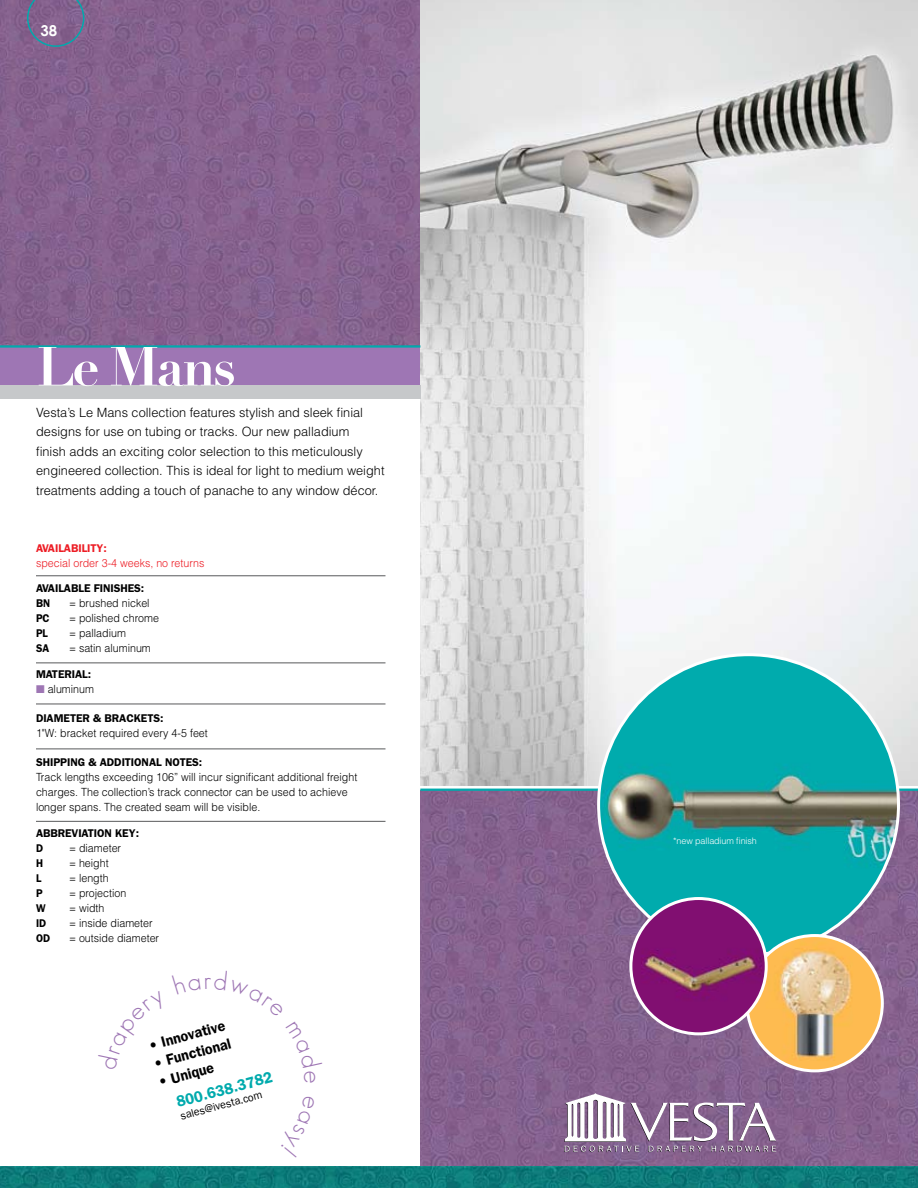
<style>
.page{position:relative;width:918px;height:1188px;background:#fff}
.page>*{position:absolute;margin:0;border:0;box-sizing:border-box;transform-origin:0 0}
.t1{font:700 54px "Didot";letter-spacing:-.05em;color:#fff}
.t2{font:600 15.75px "Franklin Gothic";color:#00aaad;scale:.95 1}
.t3{font:600 15px "Franklin Gothic";color:#000;scale:.95 1}
.t4{font:700 15px "Century Gothic";color:#fff}
.t5{font:300 12.75px/19.5px "Helvetica LT Std";color:#000}
.t6{font:300 11.25px/15px "Helvetica LT Std";color:#000;scale:.95 1}
.t7{font:600 11.25px/15px "Franklin Gothic";letter-spacing:-.005em;color:#000}
.t8{font:300 11.25px "Helvetica LT Std";color:#ed1c24;scale:.95 1}
.t9{font:11.25px "Franklin Gothic";color:#000;scale:.95 1}
.t10{font:600 11.25px "Franklin Gothic";letter-spacing:-.005em;color:#000;scale:.95 1}
.t11{font:600 11.25px "Franklin Gothic";letter-spacing:-.005em;color:#ed1c24}
.t12{font:300 9px "Helvetica LT Std";letter-spacing:-.01em;color:#fff}
.s1{color:#9e76b4}
</style>
<div class="page">
<img style="left:0;top:0;width:420px;height:345px">
<img style="left:420px;top:791px;width:498px;height:375px">
<div style="left:0;top:347px;width:420px;height:38px;background:#9e76b4"></div>
<img style="left:420px;top:0;width:498px;height:785px">
<svg style="left:27px;top:0;width:57px;height:47px;background:#7b668f"></svg>
<svg style="left:564px;top:1093px;width:212px;height:59px"></svg>
<img style="left:0;top:1166px;width:918px;height:22px">
<hr style="left:0;top:345px;width:420px;height:3px;background:#00aaad">
<hr style="left:420px;top:789px;width:498px;height:2px;background:#00aaad">
<img style="left:599px;top:655px;width:300px;height:300px;border-radius:150px">
<img style="left:747px;top:936px;width:135px;height:135px;border-radius:68px">
<div style="left:746px;top:934px;width:138px;height:138px;border:3px solid #fff;border-radius:50%"></div>
<img style="left:631px;top:899px;width:135px;height:135px;border-radius:68px">
<div style="left:629px;top:897px;width:139px;height:138px;border:3px solid #fff;border-radius:50%"></div>
<div style="left:0;top:385px;width:420px;height:14px;background:#c6c8ca"></div>
<hr style="left:36px;top:575px;width:350px;height:1px;background:#58595b">
<hr style="left:36px;top:663px;width:350px;height:1px;background:#58595b">
<hr style="left:36px;top:704px;width:350px;height:1px;background:#58595b">
<hr style="left:36px;top:749px;width:350px;height:1px;background:#58595b">
<hr style="left:36px;top:821px;width:350px;height:1px;background:#58595b">
<h3 class="t4" style="left:40px;top:21px;width:18px">38</h3>
<h1 class="t1" style="left:36px;top:332px;width:201px">Le Mans</h1>
<p class="t5" style="left:36px;top:402px;width:350px">Vesta’s Le Mans collection features stylish and sleek finial designs for use on tubing or tracks. Our new palladium<br>finish adds an exciting color selection to this meticulously engineered collection. This is ideal for light to medium weight treatments adding a touch of panache to any window décor.</p>
<p class="t11" style="left:36px;top:541px;width:73px">AVAILABILITY:</p>
<p class="t8" style="left:36px;top:556px;width:179px">special order 3-4 weeks, no returns</p>
<p class="t7" style="left:36px;top:581px;width:110px">AVAILABLE FINISHES:<br>BN</p>
<p class="t6" style="left:69px;top:596px;width:86px">= brushed nickel</p>
<p class="t10" style="left:36px;top:612px;width:16px">PC</p>
<p class="t6" style="left:69px;top:611px;width:96px">= polished chrome</p>
<p class="t10" style="left:36px;top:627px;width:14px">PL</p>
<p class="t6" style="left:69px;top:626px;width:61px">= palladium</p>
<p class="t10" style="left:36px;top:642px;width:15px">SA</p>
<p class="t6" style="left:69px;top:641px;width:88px">= satin aluminum</p>
<p class="t7" style="left:36px;top:667px;width:57px">MATERIAL:</p>
<p class="t6" style="left:36px;top:682px;width:63px"><span class="s1">■</span> aluminum</p>
<p class="t7" style="left:36px;top:710px;width:129px">DIAMETER &amp; BRACKETS:</p>
<p class="t6" style="left:36px;top:725px;width:182px">1"W: bracket required every 4-5 feet</p>
<p class="t7" style="left:36px;top:754px;width:168px">SHIPPING &amp; ADDITIONAL NOTES:</p>
<p class="t6" style="left:36px;top:769px;width:340px">Track lengths exceeding 106” will incur significant additional freight charges. The collection’s track connector can be used to achieve longer spans. The created seam will be visible.</p>
<p class="t7" style="left:36px;top:825px;width:105px">ABBREVIATION KEY:<br>D</p>
<p class="t6" style="left:69px;top:840px;width:56px">= diameter</p>
<p class="t10" style="left:36px;top:856px;width:9px">H</p>
<p class="t6" style="left:69px;top:855px;width:43px">= height</p>
<p class="t10" style="left:36px;top:871px;width:7px">L</p>
<p class="t6" style="left:69px;top:870px;width:43px">= length</p>
<p class="t10" style="left:36px;top:886px;width:8px">P</p>
<p class="t6" style="left:69px;top:885px;width:62px">= projection</p>
<p class="t10" style="left:36px;top:901px;width:12px">W</p>
<p class="t6" style="left:69px;top:900px;width:39px">= width</p>
<p class="t10" style="left:36px;top:916px;width:12px">ID</p>
<p class="t6" style="left:69px;top:915px;width:90px">= inside diameter</p>
<p class="t10" style="left:36px;top:931px;width:16px">OD</p>
<p class="t6" style="left:69px;top:930px;width:96px">= outside diameter</p>
<h3 class="t3" style="left:147px;top:1037px;width:84px;rotate:-15deg">• Innovative</h3>
<h3 class="t3" style="left:152px;top:1055px;width:85px;rotate:-15deg">• Functional</h3>
<h3 class="t3" style="left:157px;top:1073px;width:61px;rotate:-15deg">• Unique</h3>
<h2 class="t2" style="left:174px;top:1093px;width:105px;rotate:-15deg">800.638.3782</h2>
<p class="t9" style="left:179px;top:1110px;width:90px;rotate:-15deg">sales@ivesta.com</p>
<p class="t12" style="left:673px;top:835px;width:85px">*new palladium finish</p>
</div>
